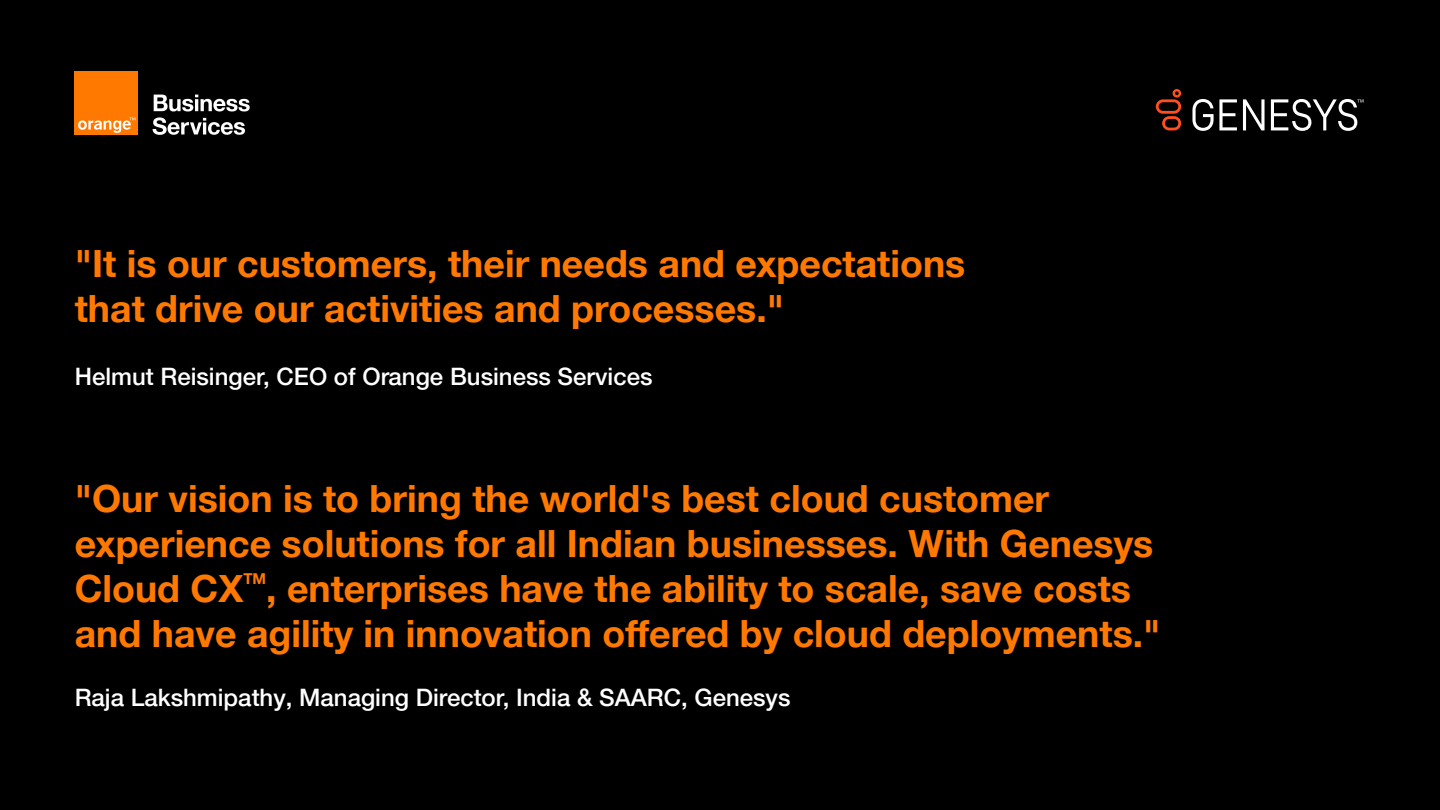
<style>
.page{position:relative;width:1440px;height:810px;background:#000}
.page>*{position:absolute;margin:0;border:0;box-sizing:border-box;transform-origin:0 0}
.t1{font:700 37.5px/45px "Helvetica Neue";color:#ff7900}
.t2{font:500 24px "Helvetica Neue";color:#fff}
.t3{font:700 15px "Helvetica Neue";color:#ff7900}
</style>
<div class="page">
<div style="left:75px;top:72px;width:63px;height:63px;background:#ff7900"></div>
<svg style="left:78px;top:117px;width:57px;height:16px"></svg>
<svg style="left:154px;top:95px;width:96px;height:16px"></svg>
<svg style="left:153px;top:117px;width:92px;height:18px"></svg>
<svg style="left:1156px;top:89px;width:25px;height:41px"></svg>
<svg style="left:1243px;top:99px;width:22px;height:31px"></svg>
<svg style="left:1192px;top:99px;width:45px;height:32px"></svg>
<svg style="left:1271px;top:99px;width:92px;height:32px"></svg>
<p class="t1" style="left:75px;top:241px;width:892px">"It is our customers, their needs and expectations that drive our activities and processes."</p>
<p class="t2" style="left:75px;top:363px;width:579px">Helmut Reisinger, CEO of Orange Business Services</p>
<p class="t1" style="left:75px;top:476px;width:1080px">"Our vision is to bring the world's best cloud customer experience solutions for all Indian businesses. With Genesys<br>Cloud CX</p>
<p class="t3" style="left:243px;top:570px;width:24px">TM</p>
<p class="t1" style="left:75px;top:566px;width:1087px;text-indent:192px">, enterprises have the ability to scale, save costs and have agility in innovation offered by cloud deployments."</p>
<p class="t2" style="left:75px;top:683px;width:717px">Raja Lakshmipathy, Managing Director, India &amp; SAARC, Genesys</p>
</div>
